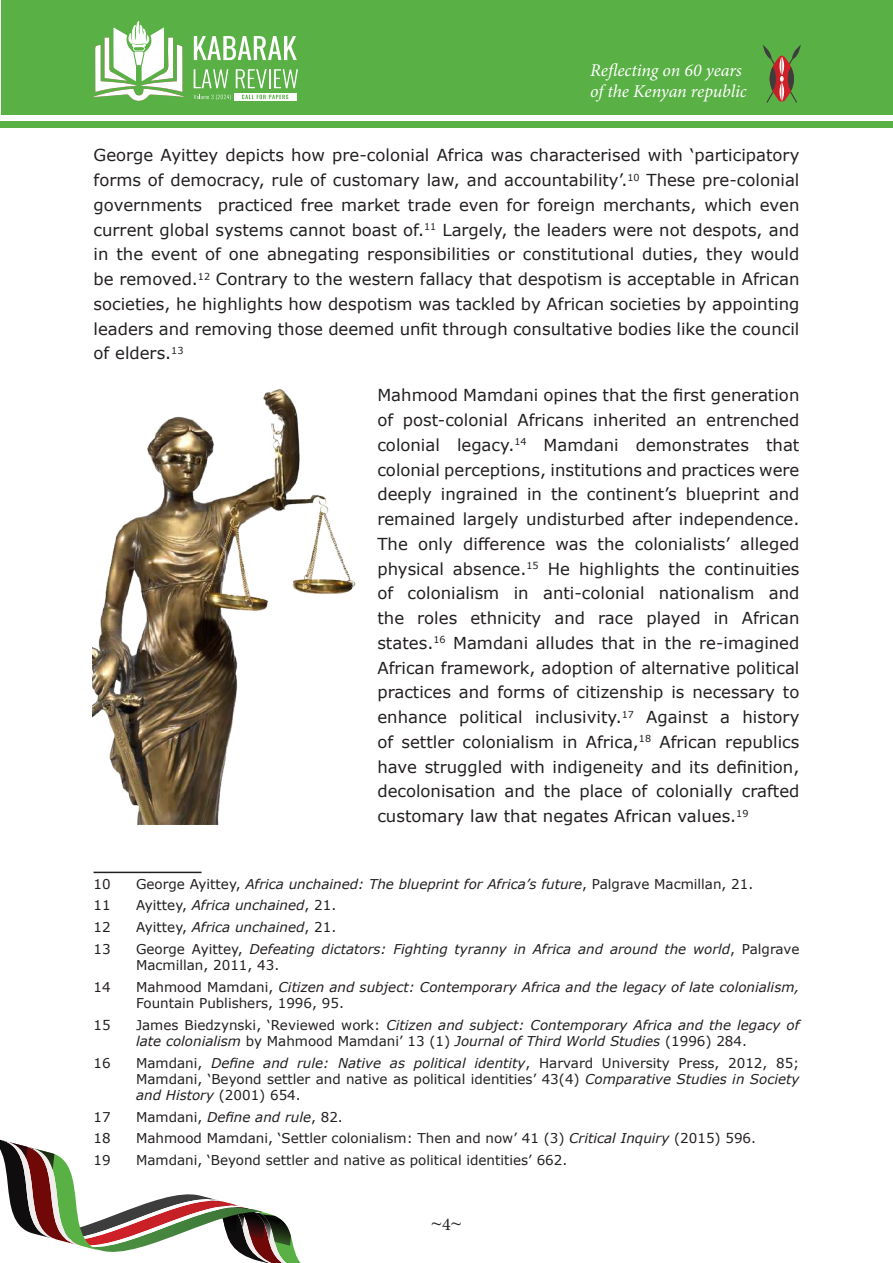
<style>
.page{position:relative;width:893px;height:1263px;background:#fff}
.page>*{position:absolute;margin:0;border:0;box-sizing:border-box;transform-origin:0 0}
.t1{font:italic 18px/21.6px "Minion Pro";letter-spacing:-.01em;color:#fff}
.t2{font:18px "Book Antiqua";color:#231f20}
.t3{font:16.5px/24.8px "Verdana";color:#231f20;text-align:justify}
.t4{font:italic 13.5px/16.2px "Verdana";color:#231f20}
.t5{font:13.5px/16.2px "Verdana";color:#231f20;text-align:justify}
.s1{font-style:normal}
.s2{font-style:italic}
.s3{font-family:"Minion Pro"}
</style>
<div class="page">
<svg style="left:0;top:1139px;width:301px;height:124px"></svg>
<div style="left:1px;top:0;width:891px;height:115px;background:#59b045"></div>
<svg style="left:194px;top:36px;width:103px;height:24px"></svg>
<svg style="left:194px;top:69px;width:34px;height:19px"></svg>
<svg style="left:236px;top:69px;width:62px;height:19px"></svg>
<svg style="left:235px;top:93px;width:62px;height:8px"></svg>
<svg style="left:194px;top:95px;width:37px;height:5px"></svg>
<svg style="left:242px;top:95px;width:46px;height:4px"></svg>
<svg style="left:93px;top:21px;width:92px;height:80px"></svg>
<svg style="left:763px;top:45px;width:38px;height:58px"></svg>
<div style="left:1px;top:121px;width:892px;height:7px;background:#59b045"></div>
<hr style="left:94px;top:872px;width:108px;height:1px;background:#231f20">
<img style="left:92px;top:388px;width:264px;height:437px">
<p class="t1" style="left:590px;top:59px;width:158px">Reflecting on 60 years of the Kenyan republic</p>
<p class="t3" style="left:94px;top:143px;width:707px">George Ayittey depicts how pre-colonial Africa was characterised with ‘participatory forms of democracy, rule of customary law, and accountability’.<sup>10</sup> These pre-colonial governments practiced free market trade even for foreign merchants, which even current global systems cannot boast of.<sup>11</sup> Largely, the leaders were not despots, and in the event of one abnegating responsibilities or constitutional duties, they would be removed.<sup>12</sup> Contrary to the western fallacy that despotism is acceptable in African societies, he highlights how despotism was tackled by African societies by appointing leaders and removing those deemed unfit through consultative bodies like the council of elders.<sup>13</sup></p>
<p class="t3" style="left:377px;top:383px;width:424px">Mahmood Mamdani opines that the first generation of post-colonial Africans inherited an entrenched colonial legacy.<sup>14</sup> Mamdani demonstrates that colonial perceptions, institutions and practices were deeply ingrained in the continent’s blueprint and remained largely undisturbed after independence.<br>The only difference was the colonialists’ alleged physical absence.<sup>15</sup> He highlights the continuities of colonialism in anti-colonial nationalism and the roles ethnicity and race played in African states.<sup>16</sup> Mamdani alludes that in the re-imagined African framework, adoption of alternative political practices and forms of citizenship is necessary to enhance political inclusivity.<sup>17</sup> Against a history of settler colonialism in Africa,<sup>18</sup> African republics have struggled with indigeneity and its definition, decolonisation and the place of colonially crafted customary law that negates African values.<sup>19</sup></p>
<p class="t5" style="left:94px;top:875px;width:19px">10</p>
<p class="t4" style="left:136px;top:875px;width:619px"><span class="s1">George Ayittey,</span> Africa unchained: The blueprint for Africa’s future<span class="s1">, Palgrave Macmillan, 21.</span></p>
<p class="t5" style="left:94px;top:897px;width:19px">11</p>
<p class="t4" style="left:136px;top:897px;width:202px"><span class="s1">Ayittey,</span> Africa unchained<span class="s1">, 21.</span></p>
<p class="t5" style="left:94px;top:919px;width:19px">12</p>
<p class="t4" style="left:136px;top:919px;width:202px"><span class="s1">Ayittey,</span> Africa unchained<span class="s1">, 21.</span></p>
<p class="t5" style="left:94px;top:941px;width:19px">13</p>
<p class="t4" style="left:136px;top:941px;width:665px"><span class="s1">George Ayittey,</span> Defeating dictators: Fighting tyranny in Africa and around the world<span class="s1">, Palgrave<br>Macmillan, 2011, 43.</span></p>
<p class="t5" style="left:94px;top:978px;width:19px">14</p>
<p class="t4" style="left:136px;top:978px;width:665px"><span class="s1">Mahmood Mamdani,</span> Citizen and subject: Contemporary Africa and the legacy of late colonialism,<br><span class="s1">Fountain Publishers, 1996, 95.</span></p>
<p class="t5" style="left:94px;top:1016px;width:19px">15</p>
<p class="t4" style="left:136px;top:1016px;width:665px"><span class="s1">James Biedzynski, ‘Reviewed work:</span> Citizen and subject: Contemporary Africa and the legacy of late colonialism <span class="s1">by Mahmood Mamdani’ 13 (1)</span> Journal of Third World Studies <span class="s1">(1996) 284.</span></p>
<p class="t5" style="left:94px;top:1054px;width:19px">16</p>
<p class="t5" style="left:136px;top:1054px;width:665px">Mamdani, <span class="s2">Define and rule: Native as political identity</span>, Harvard University Press, 2012, 85; Mamdani, ‘Beyond settler and native as political identities’ 43(4) <span class="s2">Comparative Studies in Society and History</span> (2001) 654.</p>
<p class="t5" style="left:94px;top:1108px;width:19px">17</p>
<p class="t4" style="left:136px;top:1108px;width:208px"><span class="s1">Mamdani,</span> Define and rule<span class="s1">, 82.</span></p>
<p class="t5" style="left:94px;top:1130px;width:19px">18</p>
<p class="t5" style="left:136px;top:1130px;width:622px">Mahmood Mamdani, ‘Settler colonialism: Then and now’ 41 (3) <span class="s2">Critical Inquiry</span> (2015) 596.</p>
<p class="t5" style="left:94px;top:1152px;width:19px">19</p>
<p class="t5" style="left:136px;top:1152px;width:433px">Mamdani, ‘Beyond settler and native as political identities’ 662.</p>
<p class="t2" style="left:431px;top:1211px;width:32px">~<span class="s3">4</span>~</p>
</div>
